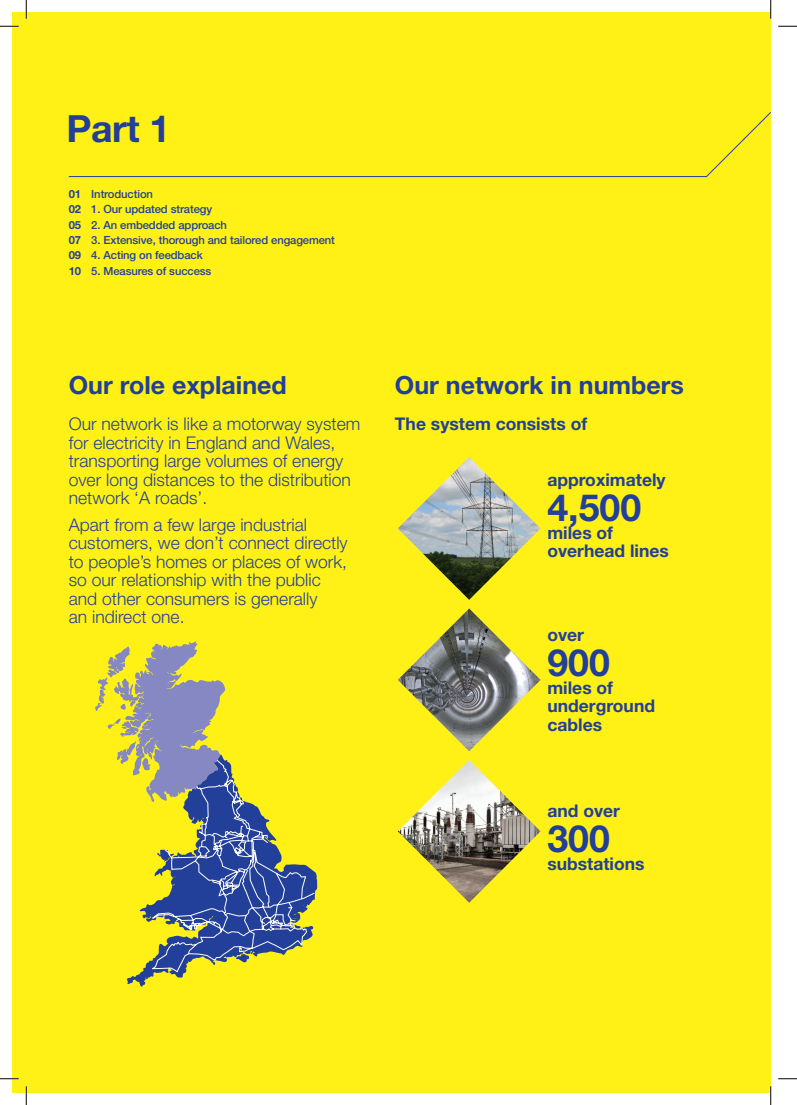
<style>
.page{position:relative;width:797px;height:1105px;background:#fff}
.page>*{position:absolute;margin:0;border:0;box-sizing:border-box;transform-origin:0 0}
.t1{font:700 37.5px "Helvetica Neue";color:#223f99}
.t2{font:700 25px "Helvetica Neue";color:#223f99}
.t3{font:300 17.5px/18.4px "Helvetica Neue";color:#223f99}
.t4{font:700 17.5px/18.4px "Helvetica Neue";color:#223f99}
.t5{font:500 11.25px/15.4px "Helvetica Neue";letter-spacing:-.01em;color:#223f99}
.s1{font-weight:700}
</style>
<div class="page">
<div style="left:12px;top:12px;width:758px;height:1081px;background:#fff116"></div>
<svg style="left:127px;top:872px;width:190px;height:115px"></svg>
<svg style="left:95px;top:642px;width:130px;height:151px"></svg>
<svg style="left:148px;top:760px;width:167px;height:212px"></svg>
<svg style="left:194px;top:840px;width:112px;height:90px;background:#556a9b"></svg>
<svg style="left:68px;top:112px;width:702px;height:65px"></svg>
<img style="left:398px;top:457px;width:142px;height:143px">
<img style="left:398px;top:608px;width:142px;height:143px">
<img style="left:398px;top:760px;width:142px;height:143px">
<svg style="left:0;top:25px;width:19px;height:2px"></svg>
<svg style="left:778px;top:25px;width:19px;height:2px"></svg>
<svg style="left:0;top:1078px;width:19px;height:1px"></svg>
<svg style="left:778px;top:1078px;width:19px;height:1px"></svg>
<svg style="left:25px;top:0;width:2px;height:19px"></svg>
<svg style="left:25px;top:1086px;width:2px;height:19px"></svg>
<svg style="left:770px;top:0;width:1px;height:19px"></svg>
<svg style="left:770px;top:1086px;width:1px;height:19px"></svg>
<h1 class="t1" style="left:66px;top:106px;width:105px">Part 1</h1>
<p class="t5" style="left:69px;top:186px;width:268px"><span class="s1">01</span> Introduction<br><span class="s1">02</span> 1. Our updated strategy<br><span class="s1">05</span> 2. An embedded approach<br><span class="s1">07</span> 3. Extensive, thorough and tailored engagement<br><span class="s1">09</span> 4. Acting on feedback<br><span class="s1">10</span> 5. Measures of success</p>
<h2 class="t2" style="left:69px;top:369px;width:220px">Our role explained</h2>
<p class="t3" style="left:69px;top:415px;width:293px">Our network is like a motorway system for electricity in England and Wales, transporting large volumes of energy over long distances to the distribution network ‘A roads’.</p>
<p class="t3" style="left:69px;top:515px;width:280px">Apart from a few large industrial customers, we don’t connect directly to people’s homes or places of work, so our relationship with the public and other consumers is generally<br>an indirect one.</p>
<h2 class="t2" style="left:395px;top:369px;width:290px">Our network in numbers</h2>
<p class="t4" style="left:395px;top:415px;width:194px">The system consists of</p>
<p class="t4" style="left:547px;top:470px;width:120px">approximately</p>
<h1 class="t1" style="left:547px;top:484px;width:95px">4,500</h1>
<p class="t4" style="left:547px;top:523px;width:123px">miles of overhead lines</p>
<p class="t4" style="left:547px;top:625px;width:38px">over</p>
<h1 class="t1" style="left:547px;top:639px;width:64px">900</h1>
<p class="t4" style="left:547px;top:678px;width:109px">miles of underground cables</p>
<p class="t4" style="left:547px;top:801px;width:74px">and over</p>
<h1 class="t1" style="left:547px;top:815px;width:64px">300</h1>
<p class="t4" style="left:547px;top:854px;width:99px">substations</p>
</div>
